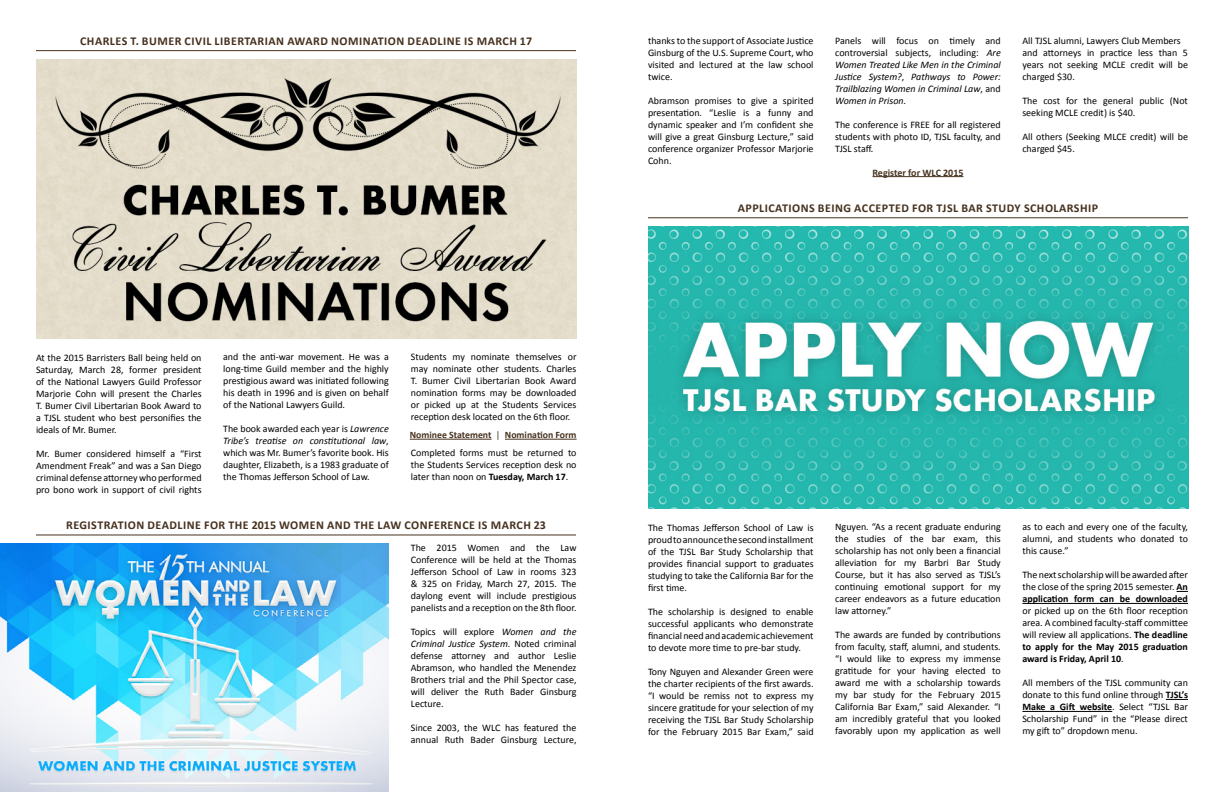
<style>
.page{position:relative;width:1224px;height:792px;background:#fff}
.page>*{position:absolute;margin:0;border:0;box-sizing:border-box;transform-origin:0 0}
.t1{font:700 12px "Calibri";letter-spacing:.04em;color:#46311e}
.t2{font:10px/12px "Calibri";color:#000;text-align:justify}
.t3{font:italic 10px/12px "Calibri";color:#000;text-align:justify}
.t4{font:700 10px "Calibri";color:#46311e}
.t5{font:700 9.8px "Calibri";color:#46311e}
.s1{font-style:italic}
.s2{font-weight:700}
.s3{font-weight:400}
.s4{font-style:normal}
</style>
<div class="page">
<hr style="left:1022px;top:603px;width:166px;height:1px;background:#000">
<svg style="left:1166px;top:699px;width:22px;height:1px"></svg>
<hr style="left:1022px;top:711px;width:90px;height:1px;background:#000">
<img style="left:648px;top:227px;width:541px;height:281px">
<hr style="left:648px;top:218px;width:540px;height:1px;background:#46311e">
<hr style="left:873px;top:176px;width:90px;height:1px;background:#46311e">
<hr style="left:36px;top:535px;width:540px;height:1px;background:#46311e">
<img style="left:0;top:544px;width:389px;height:248px">
<hr style="left:36px;top:50px;width:540px;height:1px;background:#46311e">
<img style="left:37px;top:60px;width:540px;height:278px">
<hr style="left:410px;top:439px;width:82px;height:1px;background:#46311e">
<hr style="left:505px;top:439px;width:72px;height:1px;background:#46311e">
<p class="t1" style="left:80px;top:33px;width:453px">CHARLES T. BUMER CIVIL LIBERTARIAN AWARD NOMINATION DEADLINE IS MARCH 17</p>
<p class="t2" style="left:36px;top:351px;width:167px">At the 2015 Barristers Ball being held on Saturday, March 28, former president of the National Lawyers Guild Professor Marjorie Cohn will present the Charles T. Bumer Civil Libertarian Book Award to a TJSL student who best personifies the ideals of Mr. Bumer.</p>
<p class="t2" style="left:36px;top:447px;width:167px">Mr. Bumer considered himself a “First Amendment Freak” and was a San Diego criminal defense attorney who performed pro bono work in support of civil rights</p>
<p class="t2" style="left:223px;top:351px;width:167px">and the anti-war movement. He was a long-time Guild member and the highly prestigious award was initiated following his death in 1996 and is given on behalf of the National Lawyers Guild.</p>
<p class="t2" style="left:223px;top:423px;width:167px">The book awarded each year is <span class="s1">Lawrence Tribe’s treatise on constitutional law</span>, which was Mr. Bumer’s favorite book. His daughter, Elizabeth, is a 1983 graduate of the Thomas Jefferson School of Law.</p>
<p class="t2" style="left:411px;top:351px;width:167px">Students my nominate themselves or may nominate other students. Charles T. Bumer Civil Libertarian Book Award nomination forms may be downloaded or picked up at the Students Services reception desk located on the 6th floor.</p>
<p class="t2" style="left:411px;top:447px;width:167px">Completed forms must be returned to the Students Services reception desk no later than noon on <span class="s2">Tuesday, March 17</span>.</p>
<p class="t5" style="left:410px;top:428px;width:168px">Nominee Statement <span class="s3">|</span> Nomination Form</p>
<p class="t1" style="left:66px;top:517px;width:481px">REGISTRATION DEADLINE FOR THE 2015 WOMEN AND THE LAW CONFERENCE IS MARCH 23</p>
<p class="t2" style="left:411px;top:542px;width:167px">The 2015 Women and the Law Conference will be held at the Thomas Jefferson School of Law in rooms 323 &amp; 325 on Friday, March 27, 2015. The daylong event will include prestigious panelists and a reception on the 8th floor.</p>
<p class="t2" style="left:411px;top:626px;width:167px">Topics will explore <span class="s1">Women and the Criminal Justice System</span>. Noted criminal defense attorney and author Leslie Abramson, who handled the Menendez Brothers trial and the Phil Spector case, will deliver the Ruth Bader Ginsburg Lecture.</p>
<p class="t2" style="left:411px;top:722px;width:167px">Since 2003, the WLC has featured the annual Ruth Bader Ginsburg Lecture,</p>
<p class="t2" style="left:648px;top:34px;width:167px">thanks to the support of Associate Justice Ginsburg of the U.S. Supreme Court, who visited and lectured at the law school twice.</p>
<p class="t2" style="left:648px;top:94px;width:167px">Abramson promises to give a spirited presentation. “Leslie is a funny and dynamic speaker and I’m confident she will give a great Ginsburg Lecture,” said conference organizer Professor Marjorie Cohn.</p>
<p class="t3" style="left:835px;top:34px;width:167px"><span class="s4">Panels will focus on timely and controversial subjects, including:</span> Are Women Treated Like Men in the Criminal Justice System?<span class="s4">,</span> Pathways to Power:<br>Trailblazing Women in Criminal Law<span class="s4">, and </span>Women in Prison<span class="s4">.</span></p>
<p class="t2" style="left:835px;top:118px;width:167px">The conference is FREE for all registered students with photo ID, TJSL faculty, and TJSL staff.</p>
<p class="t4" style="left:873px;top:165px;width:92px">Register for WLC 2015</p>
<p class="t2" style="left:1022px;top:34px;width:167px;text-align:left">All TJSL alumni, Lawyers Club Members and attorneys in practice less than 5 years not seeking MCLE credit will be charged $30.</p>
<p class="t2" style="left:1022px;top:94px;width:167px">The cost for the general public (Not seeking MCLE credit) is $40.</p>
<p class="t2" style="left:1022px;top:130px;width:167px">All others (Seeking MLCE credit) will be charged $45.</p>
<p class="t1" style="left:738px;top:200px;width:362px">APPLICATIONS BEING ACCEPTED FOR TJSL BAR STUDY SCHOLARSHIP</p>
<p class="t2" style="left:648px;top:522px;width:167px">The Thomas Jefferson School of Law is proud to announce the second installment of the TJSL Bar Study Scholarship that provides financial support to graduates studying to take the California Bar for the first time.</p>
<p class="t2" style="left:648px;top:606px;width:167px">The scholarship is designed to enable successful applicants who demonstrate financial need and academic achievement to devote more time to pre-bar study.</p>
<p class="t2" style="left:648px;top:666px;width:167px">Tony Nguyen and Alexander Green were the charter recipients of the first awards. “I would be remiss not to express my sincere gratitude for your selection of my receiving the TJSL Bar Study Scholarship for the February 2015 Bar Exam,” said</p>
<p class="t2" style="left:835px;top:521px;width:167px">Nguyen. “As a recent graduate enduring the studies of the bar exam, this scholarship has not only been a financial alleviation for my Barbri Bar Study Course, but it has also served as TJSL’s continuing emotional support for my career endeavors as a future education law attorney.”</p>
<p class="t2" style="left:835px;top:629px;width:167px">The awards are funded by contributions from faculty, staff, alumni, and students. “I would like to express my immense gratitude for your having elected to award me with a scholarship towards my bar study for the February 2015<br>California Bar Exam,” said Alexander. “I am incredibly grateful that you looked favorably upon my application as well</p>
<p class="t2" style="left:1022px;top:521px;width:167px">as to each and every one of the faculty, alumni, and students who donated to this cause.”</p>
<p class="t2" style="left:1022px;top:569px;width:167px">The next scholarship will be awarded after the close of the spring 2015 semester. <span class="s2">An application form can be downloaded</span></p>
<p class="t2" style="left:1022px;top:605px;width:167px">or picked up on the 6th floor reception area. A combined faculty-staff committee will review all applications. <span class="s2">The deadline to apply for the May 2015 graduation award is Friday, April 10</span>.</p>
<p class="t2" style="left:1022px;top:677px;width:167px">All members of the TJSL community can donate to this fund online through <span class="s2">TJSL’s Make a Gift website</span>. Select “TJSL Bar Scholarship Fund” in the “Please direct my gift to” dropdown menu.</p>
</div>
